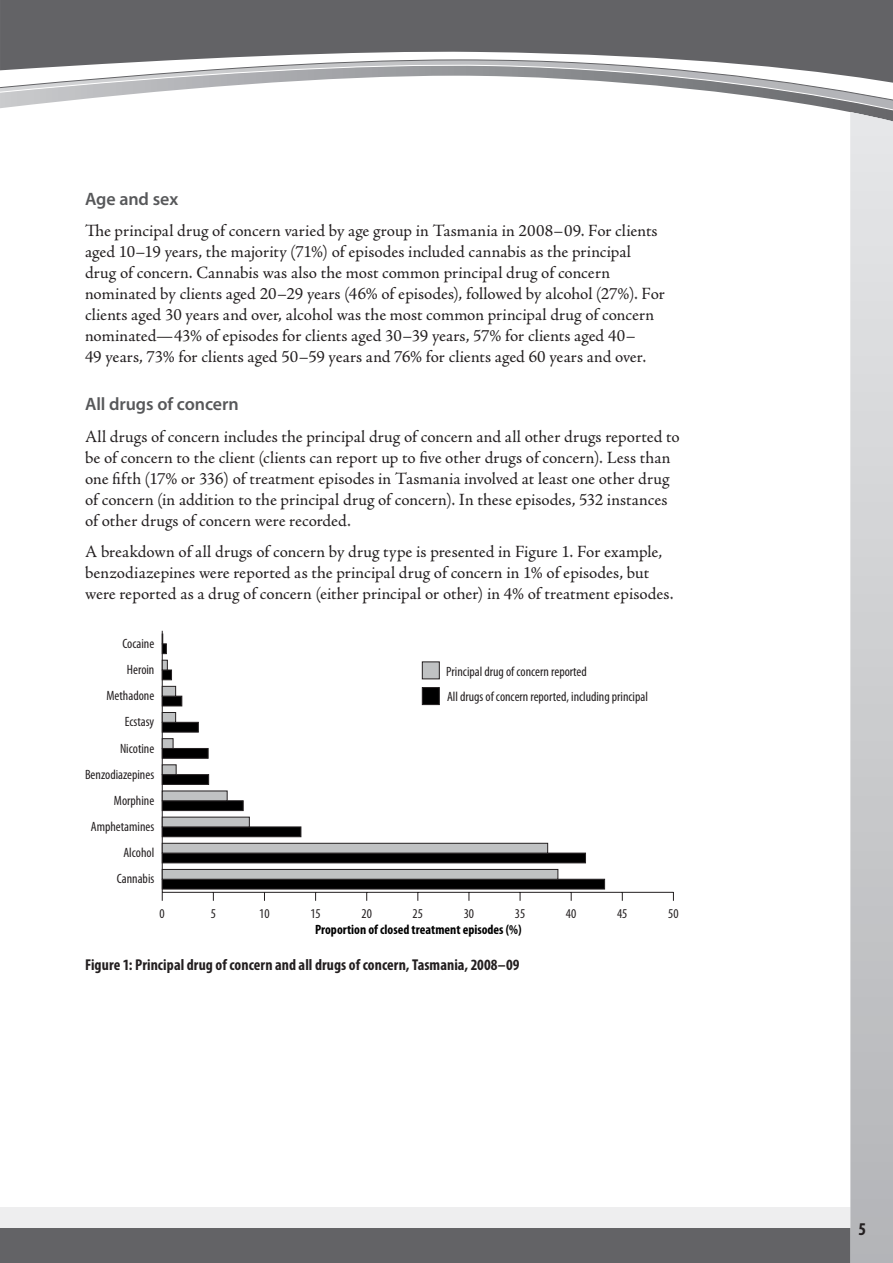
<style>
.page{position:relative;width:893px;height:1263px;background:#fff}
.page>*{position:absolute;margin:0;border:0;box-sizing:border-box;transform-origin:0 0}
.t1{font:600 18px "Myriad Pro";letter-spacing:-.005em;color:#57585a}
.t2{font:700 condensed 18px "Myriad Pro";color:#231f20}
.t3{font:17.25px/21px "Adobe Jenson Pro";color:#231f20}
.t4{font:700 condensed 15.75px "Myriad Pro";letter-spacing:.005em;color:#231f20}
.t5{font:condensed 13.5px "Myriad Pro";color:#231f20}
.t6{font:700 condensed 13.5px "Myriad Pro";color:#000}
</style>
<div class="page">
<div style="left:0;top:1207px;width:850px;height:22px;background:#eeeeef"></div>
<div style="left:0;top:1229px;width:850px;height:34px;background:#636366"></div>
<svg style="left:0;top:0;width:893px;height:62px;background:#6c6c6f"></svg>
<svg style="left:0;top:62px;width:893px;height:50px"></svg>
<svg style="left:850px;top:112px;width:43px;height:1151px;background:#cccdcf"></svg>
<hr style="left:162px;top:892px;width:511px;height:1px;background:#231f20">
<hr style="left:162px;top:631px;width:1px;height:261px;background:#231f20">
<svg style="left:163px;top:643px;width:4px;height:11px"></svg>
<div style="left:162px;top:670px;width:10px;height:10px;background:#000;border:1px solid #231f20"></div>
<div style="left:162px;top:696px;width:20px;height:10px;background:#000;border:1px solid #231f20"></div>
<div style="left:162px;top:722px;width:37px;height:10px;background:#000;border:1px solid #231f20"></div>
<div style="left:162px;top:748px;width:46px;height:11px;background:#000;border:1px solid #231f20"></div>
<div style="left:162px;top:774px;width:47px;height:11px;background:#000;border:1px solid #231f20"></div>
<div style="left:162px;top:800px;width:82px;height:11px;background:#000;border:1px solid #231f20"></div>
<div style="left:162px;top:826px;width:139px;height:11px;background:#000;border:1px solid #231f20"></div>
<div style="left:162px;top:853px;width:424px;height:10px;background:#000;border:1px solid #231f20"></div>
<div style="left:162px;top:879px;width:443px;height:10px;background:#000;border:1px solid #231f20"></div>
<svg style="left:162px;top:660px;width:6px;height:10px"></svg>
<div style="left:162px;top:686px;width:14px;height:10px;background:#c0c2c3;border:1px solid #231f20"></div>
<div style="left:162px;top:712px;width:14px;height:11px;background:#c0c2c3;border:1px solid #231f20"></div>
<div style="left:162px;top:738px;width:11px;height:11px;background:#c0c2c3;border:1px solid #231f20"></div>
<div style="left:162px;top:764px;width:15px;height:11px;background:#c0c2c3;border:1px solid #231f20"></div>
<div style="left:162px;top:790px;width:66px;height:11px;background:#c0c2c3;border:1px solid #231f20"></div>
<div style="left:162px;top:817px;width:88px;height:10px;background:#c0c2c3"></div>
<div style="left:162px;top:843px;width:386px;height:10px;background:#c0c2c3;border:1px solid #231f20"></div>
<div style="left:162px;top:869px;width:396px;height:11px;background:#c0c2c3;border:1px solid #231f20"></div>
<div style="left:422px;top:661px;width:18px;height:18px;background:#c0c2c3;border:1px solid #231f20"></div>
<div style="left:422px;top:687px;width:18px;height:18px;background:#000;border:1px solid #231f20"></div>
<p class="t1" style="left:85px;top:187px;width:95px">Age and sex</p>
<p class="t3" style="left:85px;top:221px;width:581px">The principal drug of concern varied by age group in Tasmania in 2008–09. For clients aged 10–19 years, the majority (71%) of episodes included cannabis as the principal drug of concern. Cannabis was also the most common principal drug of concern nominated by clients aged 20–29 years (46% of episodes), followed by alcohol (27%). For clients aged 30 years and over, alcohol was the most common principal drug of concern nominated—43% of episodes for clients aged 30–39 years, 57% for clients aged 40–<br>49 years, 73% for clients aged 50–59 years and 76% for clients aged 60 years and over.</p>
<p class="t1" style="left:85px;top:393px;width:155px">All drugs of concern</p>
<p class="t3" style="left:85px;top:426px;width:596px">All drugs of concern includes the principal drug of concern and all other drugs reported to be of concern to the client (clients can report up to five other drugs of concern). Less than one fifth (17% or 336) of treatment episodes in Tasmania involved at least one other drug of concern (in addition to the principal drug of concern). In these episodes, 532 instances of other drugs of concern were recorded.</p>
<p class="t3" style="left:85px;top:542px;width:590px">A breakdown of all drugs of concern by drug type is presented in Figure 1. For example, benzodiazepines were reported as the principal drug of concern in 1% of episodes, but were reported as a drug of concern (either principal or other) in 4% of treatment episodes.</p>
<p class="t5" style="left:122px;top:635px;width:33px">Cocaine</p>
<p class="t5" style="left:127px;top:661px;width:29px">Heroin</p>
<p class="t5" style="left:107px;top:688px;width:49px">Methadone</p>
<p class="t5" style="left:125px;top:714px;width:31px">Ecstasy</p>
<p class="t5" style="left:120px;top:740px;width:36px">Nicotine</p>
<p class="t5" style="left:85px;top:766px;width:71px">Benzodiazepines</p>
<p class="t5" style="left:114px;top:792px;width:42px">Morphine</p>
<p class="t5" style="left:91px;top:818px;width:65px">Amphetamines</p>
<p class="t5" style="left:123px;top:844px;width:32px">Alcohol</p>
<p class="t5" style="left:117px;top:871px;width:39px">Cannabis</p>
<p class="t5" style="left:446px;top:663px;width:142px">Principal drug of concern reported</p>
<p class="t5" style="left:447px;top:689px;width:202px">All drugs of concern reported, including principal</p>
<p class="t5" style="left:160px;top:905px;width:7px">0</p>
<p class="t5" style="left:211px;top:905px;width:7px">5</p>
<p class="t5" style="left:259px;top:905px;width:12px">10</p>
<p class="t5" style="left:310px;top:905px;width:12px">15</p>
<p class="t5" style="left:361px;top:905px;width:12px">20</p>
<p class="t5" style="left:413px;top:905px;width:12px">25</p>
<p class="t5" style="left:464px;top:905px;width:12px">30</p>
<p class="t5" style="left:515px;top:905px;width:12px">35</p>
<p class="t5" style="left:566px;top:905px;width:12px">40</p>
<p class="t5" style="left:617px;top:905px;width:12px">45</p>
<p class="t5" style="left:668px;top:905px;width:12px">50</p>
<p class="t6" style="left:315px;top:921px;width:208px">Proportion of closed treatment episodes (%)</p>
<p class="t4" style="left:85px;top:955px;width:436px">Figure 1: Principal drug of concern and all drugs of concern, Tasmania, 2008–09</p>
<p class="t2" style="left:858px;top:1218px;width:9px">5</p>
</div>
